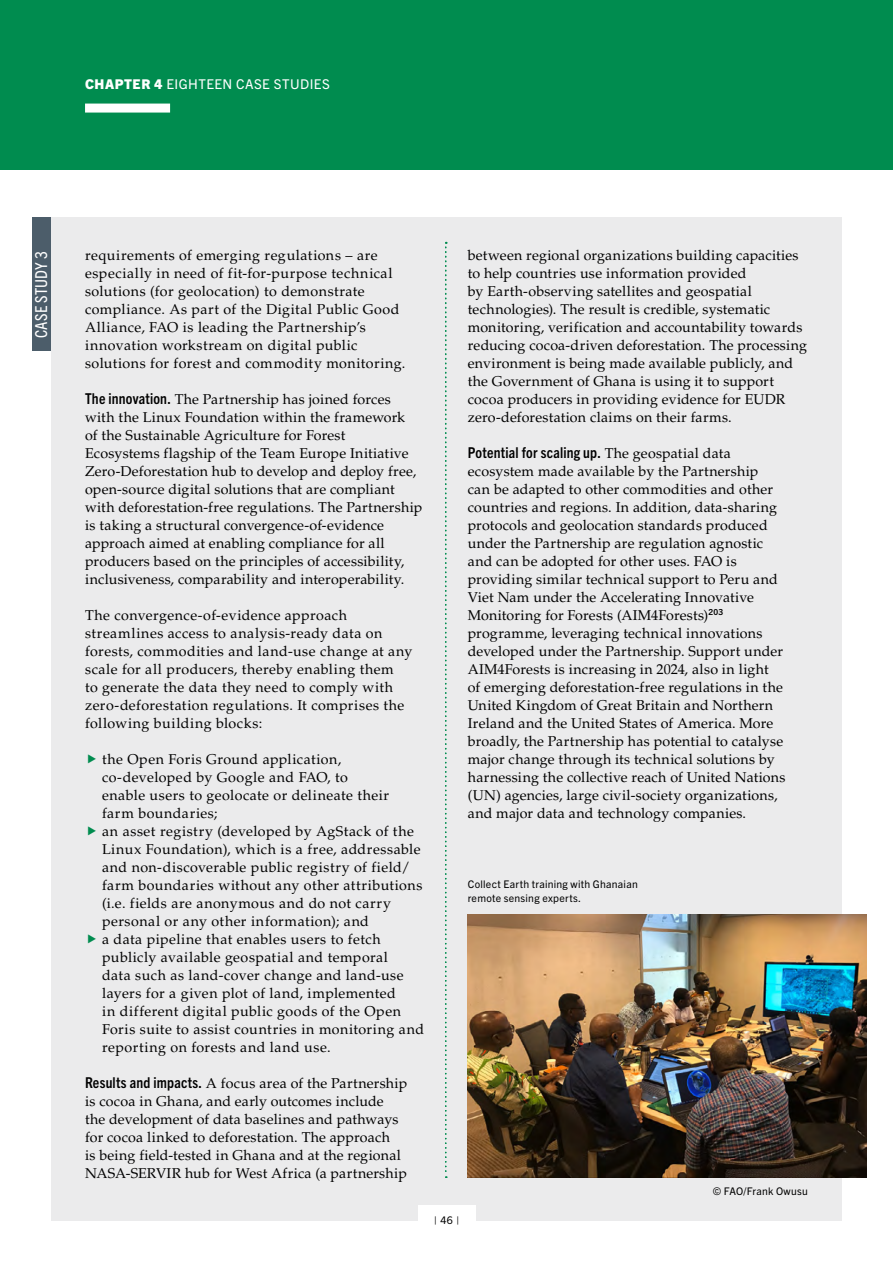
<style>
.page{position:relative;width:893px;height:1263px;background:#fff}
.page>*{position:absolute;margin:0;border:0;box-sizing:border-box;transform-origin:0 0}
.t1{font:condensed 16.5px "Trade Gothic Next LT Pro";letter-spacing:.01em;color:#fff}
.t2{font:700 condensed 15px "Trade Gothic Next LT Pro";letter-spacing:.015em;color:#000}
.t3{font:14.25px/18px "Palatino LT Std";letter-spacing:.02em;color:#000}
.t4{font:13.5px "Trade Gothic Next LT Pro";letter-spacing:.03em;color:#fff}
.t5{font:10.5px/13.5px "Trade Gothic Next LT Pro";letter-spacing:.025em;color:#000}
.s1{font-weight:800}
.s2{font-family:"Trade Gothic Next LT Pro";font-weight:700;font-stretch:condensed;font-size:15px}
.s3{font-family:"Palatino LT Std";font-weight:400;font-stretch:normal;font-size:14.25px}
</style>
<div class="page">
<div style="left:51px;top:217px;width:791px;height:1003px;background:#ebebec"></div>
<div style="left:0;top:0;width:893px;height:170px;background:#008c4f"></div>
<div style="left:85px;top:104px;width:85px;height:9px;background:#fff"></div>
<div style="left:32px;top:217px;width:19px;height:134px;background:#4c5d6a"></div>
<svg style="left:445px;top:242px;width:2px;height:936px"></svg>
<img style="left:468px;top:914px;width:398px;height:264px">
<div style="left:418px;top:1205px;width:57px;height:30px;background:#fff"></div>
<p class="t4" style="left:85px;top:75px;width:246px"><span class="s1">CHAPTER 4</span> EIGHTEEN CASE STUDIES</p>
<p class="t1" style="left:30px;top:338px;width:88px;rotate:-90deg">CASE STUDY 3</p>
<p class="t3" style="left:85px;top:246px;width:322px">requirements of emerging regulations – are especially in need of fit-for-purpose technical solutions (for geolocation) to demonstrate compliance. As part of the Digital Public Good Alliance, FAO is leading the Partnership’s innovation workstream on digital public solutions for forest and commodity monitoring.</p>
<p class="t3" style="left:85px;top:390px;width:339px"><span class="s2">The innovation.</span> The Partnership has joined forces with the Linux Foundation within the framework<br>of the Sustainable Agriculture for Forest Ecosystems flagship of the Team Europe Initiative Zero-Deforestation hub to develop and deploy free, open-source digital solutions that are compliant with deforestation-free regulations. The Partnership is taking a structural convergence-of-evidence approach aimed at enabling compliance for all producers based on the principles of accessibility, inclusiveness, comparability and interoperability.</p>
<p class="t3" style="left:85px;top:606px;width:329px">The convergence-of-evidence approach streamlines access to analysis-ready data on forests, commodities and land-use change at any scale for all producers, thereby enabling them<br>to generate the data they need to comply with zero-deforestation regulations. It comprises the following building blocks:</p>
<p class="t3" style="left:102px;top:750px;width:324px">the Open Foris Ground application, co-developed by Google and FAO, to<br>enable users to geolocate or delineate their farm boundaries;<br>an asset registry (developed by AgStack of the Linux Foundation), which is a free, addressable and non-discoverable public registry of field/ farm boundaries without any other attributions (i.e. fields are anonymous and do not carry personal or any other information); and<br>a data pipeline that enables users to fetch publicly available geospatial and temporal<br>data such as land-cover change and land-use layers for a given plot of land, implemented<br>in different digital public goods of the Open Foris suite to assist countries in monitoring and reporting on forests and land use.</p>
<p class="t3" style="left:85px;top:1074px;width:324px"><span class="s2">Results and impacts.</span> A focus area of the Partnership is cocoa in Ghana, and early outcomes include the development of data baselines and pathways for cocoa linked to deforestation. The approach<br>is being field-tested in Ghana and at the regional NASA-SERVIR hub for West Africa (a partnership</p>
<p class="t3" style="left:468px;top:246px;width:341px">between regional organizations building capacities to help countries use information provided<br>by Earth-observing satellites and geospatial technologies). The result is credible, systematic monitoring, verification and accountability towards reducing cocoa-driven deforestation. The processing environment is being made available publicly, and the Government of Ghana is using it to support cocoa producers in providing evidence for EUDR zero-deforestation claims on their farms.</p>
<p class="t2" style="left:468px;top:442px;width:265px">Potential for scaling up. <span class="s3">The geospatial data</span></p>
<p class="t3" style="left:468px;top:462px;width:319px">ecosystem made available by the Partnership<br>can be adapted to other commodities and other countries and regions. In addition, data-sharing protocols and geolocation standards produced under the Partnership are regulation agnostic and can be adopted for other uses. FAO is providing similar technical support to Peru and Viet Nam under the Accelerating Innovative Monitoring for Forests (AIM4Forests)<sup>203 </sup>programme, leveraging technical innovations developed under the Partnership. Support under AIM4Forests is increasing in 2024, also in light<br>of emerging deforestation-free regulations in the United Kingdom of Great Britain and Northern Ireland and the United States of America. More broadly, the Partnership has potential to catalyse major change through its technical solutions by harnessing the collective reach of United Nations (UN) agencies, large civil-society organizations, and major data and technology companies.</p>
<p class="t5" style="left:468px;top:877px;width:172px">Collect Earth training with Ghanaian remote sensing experts.</p>
<p class="t5" style="left:434px;top:1213px;width:27px">| 46 |</p>
<p class="t5" style="left:713px;top:1183px;width:97px">© FAO/Frank Owusu</p>
</div>
